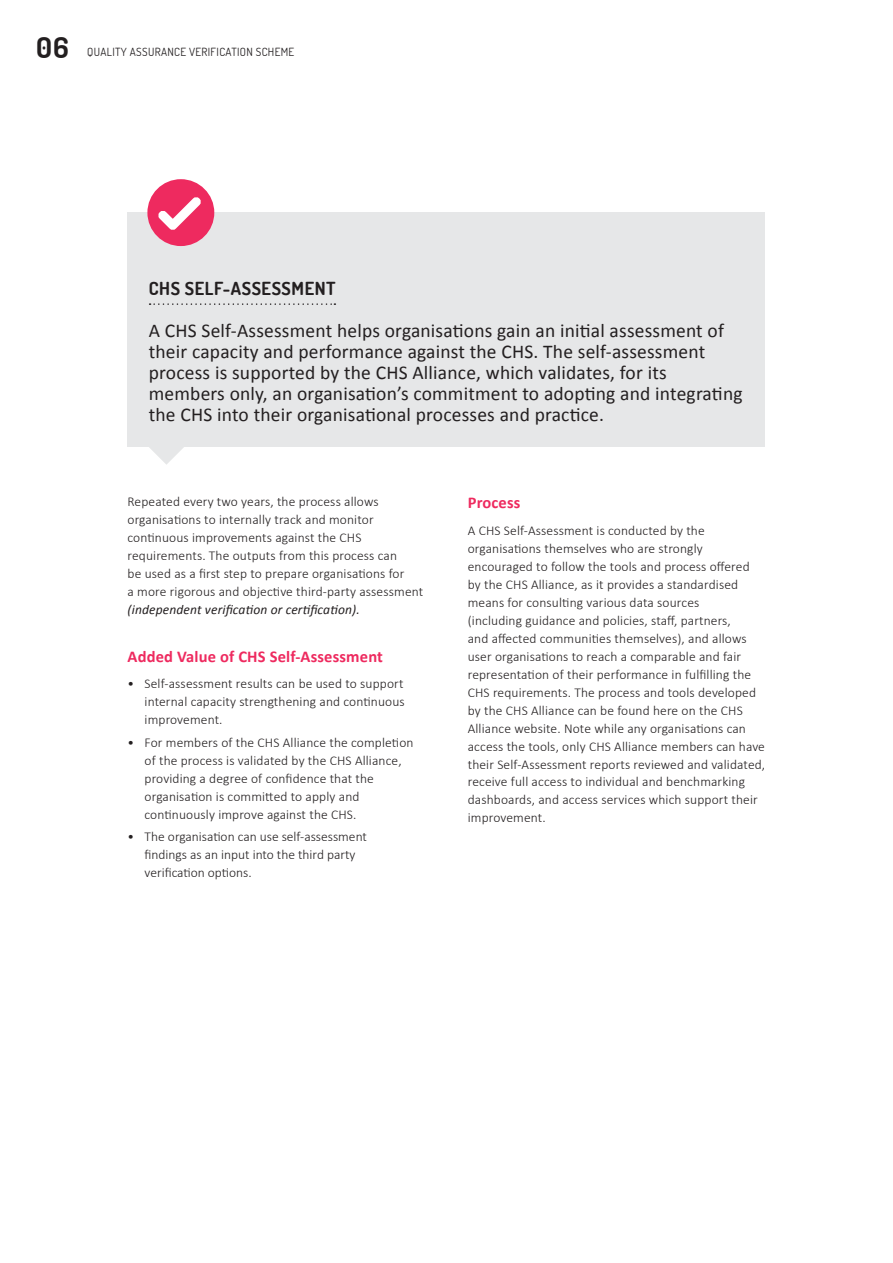
<style>
.page{position:relative;width:893px;height:1263px;background:#fff}
.page>*{position:absolute;margin:0;border:0;box-sizing:border-box;transform-origin:0 0}
.t1{font:700 28.5px "Dosis";color:#231f20}
.t2{font:19.5px/21px "Calibri";letter-spacing:.01em;color:#231f20}
.t3{font:700 18px "Dosis";letter-spacing:.03em;color:#231f20}
.t4{font:700 16.5px "Calibri";letter-spacing:.01em;color:#ee2a5f}
.t5{font:300 13.5px/18px "Calibri";letter-spacing:.01em;color:#231f20}
.t6{font:italic 13.5px "Calibri";letter-spacing:.01em;color:#231f20}
.t7{font:11.25px "Dosis";letter-spacing:.03em;color:#231f20}
</style>
<div class="page">
<div style="left:128px;top:213px;width:637px;height:234px;background:#e6e7e8"></div>
<svg style="left:150px;top:303px;width:185px;height:2px"></svg>
<div style="left:147px;top:179px;width:67px;height:67px;background:#ee2a5f;border-radius:50%"></div>
<svg style="left:154px;top:197px;width:47px;height:37px"></svg>
<svg style="left:149px;top:447px;width:35px;height:18px"></svg>
<h1 class="t1" style="left:36px;top:29px;width:34px">06</h1>
<p class="t7" style="left:87px;top:45px;width:209px">QUALITY ASSURANCE VERIFICATION SCHEME</p>
<h3 class="t3" style="left:149px;top:277px;width:188px">CHS SELF-ASSESSMENT</h3>
<p class="t2" style="left:149px;top:320px;width:595px">A CHS Self-Assessment helps organisations gain an initial assessment of their capacity and performance against the CHS. The self-assessment process is supported by the CHS Alliance, which validates, for its members only, an organisation’s commitment to adopting and integrating the CHS into their organisational processes and practice.</p>
<p class="t5" style="left:128px;top:492px;width:297px">Repeated every two years, the process allows organisations to internally track and monitor continuous improvements against the CHS requirements. The outputs from this process can<br>be used as a first step to prepare organisations for<br>a more rigorous and objective third-party assessment</p>
<p class="t6" style="left:128px;top:600px;width:234px">(independent verification or certification).</p>
<p class="t4" style="left:128px;top:646px;width:257px">Added Value of CHS Self-Assessment</p>
<p class="t5" style="left:145px;top:674px;width:262px;text-align:justify;text-indent:-17px">• Self-assessment results can be used to support internal capacity strengthening and continuous improvement.</p>
<p class="t5" style="left:145px;top:732px;width:270px;text-indent:-17px">• For members of the CHS Alliance the completion of the process is validated by the CHS Alliance, providing a degree of confidence that the organisation is committed to apply and continuously improve against the CHS.</p>
<p class="t5" style="left:145px;top:827px;width:224px;text-indent:-17px">• The organisation can use self-assessment findings as an input into the third party verification options.</p>
<p class="t4" style="left:468px;top:492px;width:54px">Process</p>
<p class="t5" style="left:468px;top:520px;width:299px">A CHS Self-Assessment is conducted by the organisations themselves who are strongly encouraged to follow the tools and process offered by the CHS Alliance, as it provides a standardised means for consulting various data sources<br>(including guidance and policies, staff, partners,<br>and affected communities themselves), and allows user organisations to reach a comparable and fair representation of their performance in fulfilling the CHS requirements. The process and tools developed by the CHS Alliance can be found here on the CHS Alliance website. Note while any organisations can access the tools, only CHS Alliance members can have their Self-Assessment reports reviewed and validated, receive full access to individual and benchmarking dashboards, and access services which support their improvement.</p>
</div>
